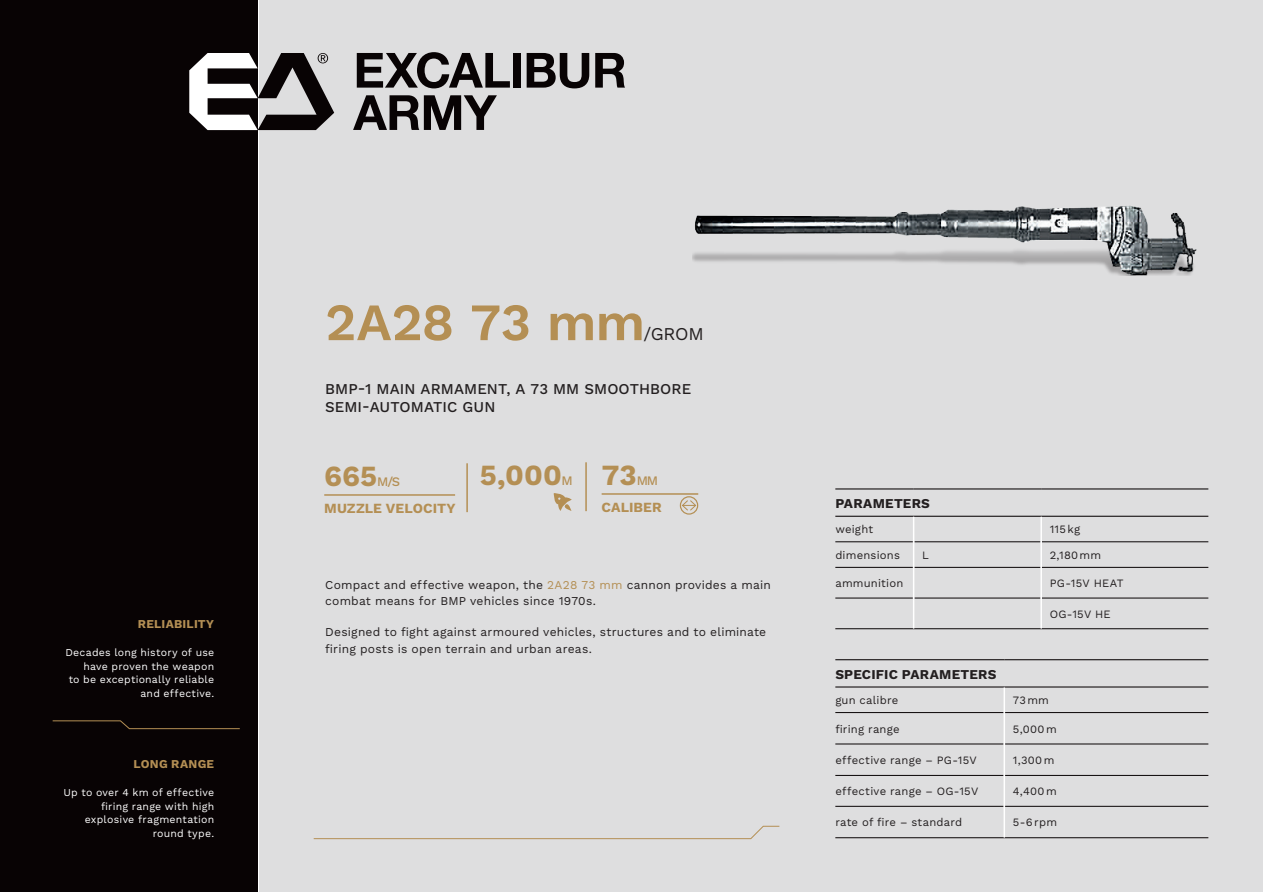
<style>
.page{position:relative;width:1263px;height:892px;background:#fff}
.page>*{position:absolute;margin:0;border:0;box-sizing:border-box;transform-origin:0 0}
.t1{font:600 52.5px "Work Sans";letter-spacing:-.015em;color:#b48f54}
.t2{font:700 29.25px "Work Sans";color:#b48f54}
.t3{font:18px "Work Sans";color:#231f20}
.t4{font:500 15px/18px "Work Sans";letter-spacing:.005em;color:#231f20}
.t5{font:700 13.95px "Work Sans";letter-spacing:.005em;color:#b48f54}
.t6{font:700 13.5px "Work Sans";letter-spacing:.015em;color:#231f20}
.t7{font:500 13.05px "Work Sans";color:#b48f54}
.t8{font:12px/16.5px "Work Sans";letter-spacing:.015em;color:#231f20}
.t9{font:700 12px "Work Sans";letter-spacing:.02em;color:#b48f54}
.t10{font:11.25px "Work Sans";letter-spacing:.02em;color:#231f20}
.t11{font:10.5px/13.5px "Work Sans";letter-spacing:.02em;color:#fff;text-align:right}
.s1{color:#b48f54}
</style>
<div class="page">
<div style="left:259px;top:0;width:1004px;height:892px;background:#dededf"></div>
<div style="left:0;top:0;width:258px;height:892px;background:#080304"></div>
<svg style="left:313px;top:825px;width:467px;height:14px"></svg>
<svg style="left:1005px;top:687px;width:203px;height:119px"></svg>
<hr style="left:835px;top:659px;width:169px;height:1px;background:#080304">
<hr style="left:1004px;top:659px;width:204px;height:1px;background:#080304">
<hr style="left:835px;top:686px;width:169px;height:1px;background:#080304">
<hr style="left:1004px;top:686px;width:204px;height:1px;background:#080304">
<hr style="left:835px;top:712px;width:168px;height:1px;background:#080304">
<hr style="left:1005px;top:712px;width:203px;height:1px;background:#080304">
<hr style="left:835px;top:744px;width:168px;height:1px;background:#080304">
<hr style="left:1005px;top:744px;width:203px;height:1px;background:#080304">
<hr style="left:835px;top:775px;width:168px;height:1px;background:#080304">
<hr style="left:1005px;top:775px;width:203px;height:1px;background:#080304">
<hr style="left:835px;top:806px;width:168px;height:1px;background:#080304">
<hr style="left:1005px;top:806px;width:203px;height:1px;background:#080304">
<hr style="left:835px;top:837px;width:169px;height:1px;background:#080304">
<hr style="left:1004px;top:837px;width:204px;height:1px;background:#080304">
<hr style="left:1003px;top:687px;width:2px;height:25px;background:#fff">
<hr style="left:1003px;top:712px;width:2px;height:32px;background:#fff">
<hr style="left:1003px;top:744px;width:2px;height:31px;background:#fff">
<hr style="left:1003px;top:775px;width:2px;height:31px;background:#fff">
<hr style="left:1003px;top:806px;width:2px;height:31px;background:#fff">
<hr style="left:835px;top:488px;width:78px;height:1px;background:#080304">
<hr style="left:913px;top:488px;width:128px;height:1px;background:#080304">
<hr style="left:1041px;top:488px;width:167px;height:1px;background:#080304">
<hr style="left:835px;top:516px;width:78px;height:1px;background:#080304">
<hr style="left:1041px;top:516px;width:167px;height:1px;background:#080304">
<hr style="left:835px;top:541px;width:78px;height:1px;background:#080304">
<hr style="left:1042px;top:541px;width:166px;height:1px;background:#080304">
<hr style="left:835px;top:567px;width:78px;height:1px;background:#080304">
<hr style="left:1042px;top:567px;width:166px;height:1px;background:#080304">
<hr style="left:835px;top:598px;width:78px;height:1px;background:#080304">
<hr style="left:1042px;top:598px;width:166px;height:1px;background:#080304">
<hr style="left:835px;top:628px;width:78px;height:1px;background:#080304">
<hr style="left:1041px;top:628px;width:167px;height:1px;background:#080304">
<hr style="left:1040px;top:517px;width:2px;height:25px;background:#fff">
<svg style="left:913px;top:516px;width:128px;height:113px"></svg>
<hr style="left:1040px;top:542px;width:2px;height:25px;background:#fff">
<hr style="left:913px;top:567px;width:1px;height:31px;background:#fff">
<hr style="left:1040px;top:567px;width:2px;height:31px;background:#fff">
<hr style="left:913px;top:598px;width:1px;height:30px;background:#fff">
<hr style="left:1040px;top:598px;width:2px;height:30px;background:#fff">
<svg style="left:52px;top:720px;width:188px;height:9px"></svg>
<img style="left:693px;top:206px;width:504px;height:69px">
<svg style="left:357px;top:52px;width:153px;height:36px"></svg>
<div style="left:513px;top:53px;width:7px;height:35px;background:#080304"></div>
<svg style="left:527px;top:53px;width:62px;height:35px"></svg>
<svg style="left:595px;top:53px;width:30px;height:35px"></svg>
<svg style="left:353px;top:95px;width:144px;height:35px"></svg>
<svg style="left:189px;top:53px;width:145px;height:77px"></svg>
<hr style="left:466px;top:463px;width:2px;height:49px;background:#b48f54">
<svg style="left:554px;top:493px;width:18px;height:18px"></svg>
<hr style="left:585px;top:462px;width:2px;height:49px;background:#b48f54">
<hr style="left:324px;top:494px;width:131px;height:2px;background:#b48f54">
<hr style="left:602px;top:493px;width:96px;height:2px;background:#b48f54">
<div style="left:680px;top:496px;width:18px;height:19px;border:1px solid #b48f54;border-radius:50%"></div>
<svg style="left:681px;top:499px;width:16px;height:12px"></svg>
<p class="t9" style="left:138px;top:617px;width:78px">RELIABILITY</p>
<p class="t11" style="left:65px;top:646px;width:150px">Decades long history of use have proven the weapon<br>to be exceptionally reliable and effective.</p>
<p class="t9" style="left:134px;top:757px;width:82px">LONG RANGE</p>
<p class="t11" style="left:64px;top:786px;width:152px">Up to over 4 km of effective firing range with high explosive fragmentation round type.</p>
<h1 class="t1" style="left:325px;top:292px;width:321px">2A28 73 mm</h1>
<h3 class="t3" style="left:643px;top:323px;width:62px">/GROM</h3>
<p class="t4" style="left:325px;top:380px;width:367px">BMP-1 MAIN ARMAMENT, A 73 MM SMOOTHBORE<br>SEMI-AUTOMATIC GUN</p>
<h2 class="t2" style="left:324px;top:459px;width:55px">665</h2>
<p class="t7" style="left:377px;top:473px;width:24px">M/S</p>
<h2 class="t2" style="left:480px;top:458px;width:83px">5,000</h2>
<p class="t7" style="left:561px;top:472px;width:13px">M</p>
<p class="t5" style="left:324px;top:500px;width:133px">MUZZLE VELOCITY</p>
<h2 class="t2" style="left:602px;top:458px;width:37px">73</h2>
<p class="t7" style="left:637px;top:472px;width:23px">MM</p>
<p class="t5" style="left:602px;top:499px;width:62px">CALIBER</p>
<p class="t8" style="left:325px;top:577px;width:447px">Compact and effective weapon, the <span class="s1">2A28 73 mm</span> cannon provides a main combat means for BMP vehicles since 1970s.</p>
<p class="t8" style="left:325px;top:624px;width:442px">Designed to fight against armoured vehicles, structures and to eliminate firing posts is open terrain and urban areas.</p>
<p class="t6" style="left:835px;top:495px;width:96px">PARAMETERS</p>
<p class="t10" style="left:835px;top:523px;width:39px">weight</p>
<p class="t10" style="left:1049px;top:523px;width:32px">115kg</p>
<p class="t10" style="left:835px;top:548px;width:66px">dimensions</p>
<p class="t10" style="left:922px;top:548px;width:8px">L</p>
<p class="t10" style="left:1049px;top:548px;width:53px">2,180mm</p>
<p class="t10" style="left:835px;top:576px;width:70px">ammunition</p>
<p class="t10" style="left:1049px;top:576px;width:75px">PG-15V HEAT</p>
<p class="t10" style="left:1049px;top:607px;width:63px">OG-15V HE</p>
<p class="t6" style="left:835px;top:666px;width:163px">SPECIFIC PARAMETERS</p>
<p class="t10" style="left:835px;top:694px;width:64px">gun calibre</p>
<p class="t10" style="left:1013px;top:694px;width:38px">73mm</p>
<p class="t10" style="left:835px;top:722px;width:66px">firing range</p>
<p class="t10" style="left:1013px;top:722px;width:45px">5,000m</p>
<p class="t10" style="left:835px;top:753px;width:143px">effective range – PG-15V</p>
<p class="t10" style="left:1013px;top:753px;width:43px">1,300m</p>
<p class="t10" style="left:835px;top:785px;width:145px">effective range – OG-15V</p>
<p class="t10" style="left:1013px;top:785px;width:45px">4,400m</p>
<p class="t10" style="left:835px;top:816px;width:128px">rate of fire – standard</p>
<p class="t10" style="left:1013px;top:816px;width:46px">5-6rpm</p>
</div>
